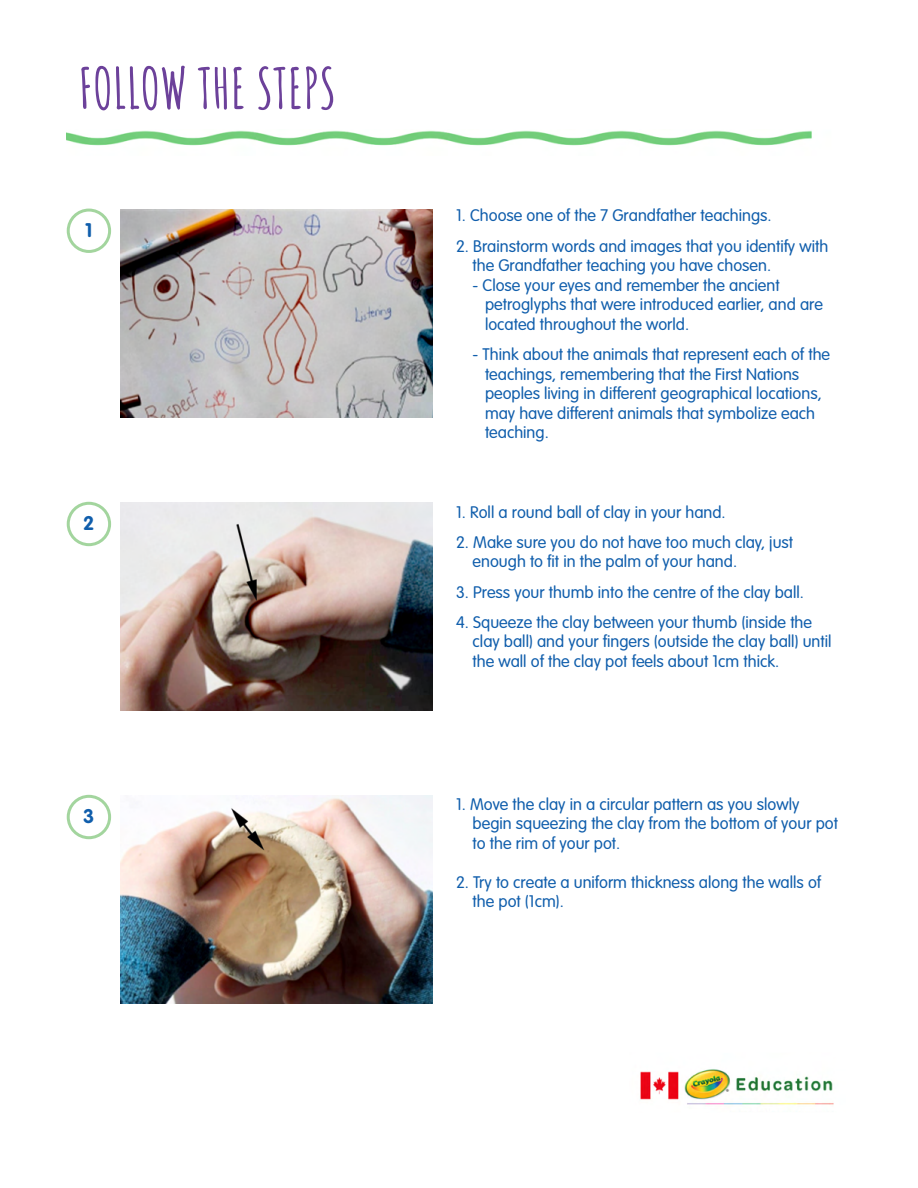
<style>
.page{position:relative;width:918px;height:1188px;background:#fff}
.page>*{position:absolute;margin:0;border:0;box-sizing:border-box;transform-origin:0 0}
.t1{font:700 55.5px "Amatic SC";color:#6c419a}
.t2{font:700 19.5px "VAG Rounded";color:#105eac}
.t3{font:300 16.5px "VAG Rounded";color:#105eac}
</style>
<div class="page">
<img style="left:67px;top:130px;width:745px;height:16px">
<img style="left:640px;top:1069px;width:194px;height:36px">
<img style="left:121px;top:209px;width:312px;height:209px">
<svg style="left:67px;top:208px;width:44px;height:45px"></svg>
<img style="left:121px;top:503px;width:312px;height:208px">
<svg style="left:67px;top:502px;width:44px;height:44px"></svg>
<img style="left:121px;top:796px;width:312px;height:208px">
<svg style="left:67px;top:795px;width:44px;height:44px"></svg>
<p class="t1" style="left:78px;top:52px;width:259px">FOLLOW THE STEPS</p>
<p class="t2" style="left:85px;top:222px;width:9px">1</p>
<p class="t2" style="left:83px;top:515px;width:13px">2</p>
<p class="t2" style="left:83px;top:808px;width:13px">3</p>
<p class="t3" style="left:456px;top:209px;width:317px">1. Choose one of the 7 Grandfather teachings.</p>
<p class="t3" style="left:456px;top:239px;width:374px">2. Brainstorm words and images that you identify with</p>
<p class="t3" style="left:473px;top:259px;width:300px">the Grandfather teaching you have chosen.</p>
<p class="t3" style="left:473px;top:278px;width:308px">- Close your eyes and remember the ancient</p>
<p class="t3" style="left:485px;top:298px;width:339px">petroglyphs that were introduced earlier, and are</p>
<p class="t3" style="left:485px;top:317px;width:206px">located throughout the world.</p>
<p class="t3" style="left:473px;top:347px;width:359px">- Think about the animals that represent each of the</p>
<p class="t3" style="left:485px;top:367px;width:316px">teachings, remembering that the First Nations</p>
<p class="t3" style="left:485px;top:386px;width:338px">peoples living in different geographical locations,</p>
<p class="t3" style="left:485px;top:406px;width:332px">may have different animals that symbolize each</p>
<p class="t3" style="left:485px;top:425px;width:65px">teaching.</p>
<p class="t3" style="left:456px;top:505px;width:271px">1. Roll a round ball of clay in your hand.</p>
<p class="t3" style="left:456px;top:535px;width:339px">2. Make sure you do not have too much clay, just</p>
<p class="t3" style="left:473px;top:555px;width:266px">enough to fit in the palm of your hand.</p>
<p class="t3" style="left:456px;top:585px;width:349px">3. Press your thumb into the centre of the clay ball.</p>
<p class="t3" style="left:456px;top:615px;width:357px">4. Squeeze the clay between your thumb (inside the</p>
<p class="t3" style="left:473px;top:635px;width:360px">clay ball) and your fingers (outside the clay ball) until</p>
<p class="t3" style="left:473px;top:654px;width:308px">the wall of the clay pot feels about 1cm thick.</p>
<p class="t3" style="left:456px;top:797px;width:345px">1. Move the clay in a circular pattern as you slowly</p>
<p class="t3" style="left:473px;top:816px;width:367px">begin squeezing the clay from the bottom of your pot</p>
<p class="t3" style="left:473px;top:836px;width:149px">to the rim of your pot.</p>
<p class="t3" style="left:456px;top:875px;width:367px">2. Try to create a uniform thickness along the walls of</p>
<p class="t3" style="left:473px;top:894px;width:93px">the pot (1cm).</p>
</div>
